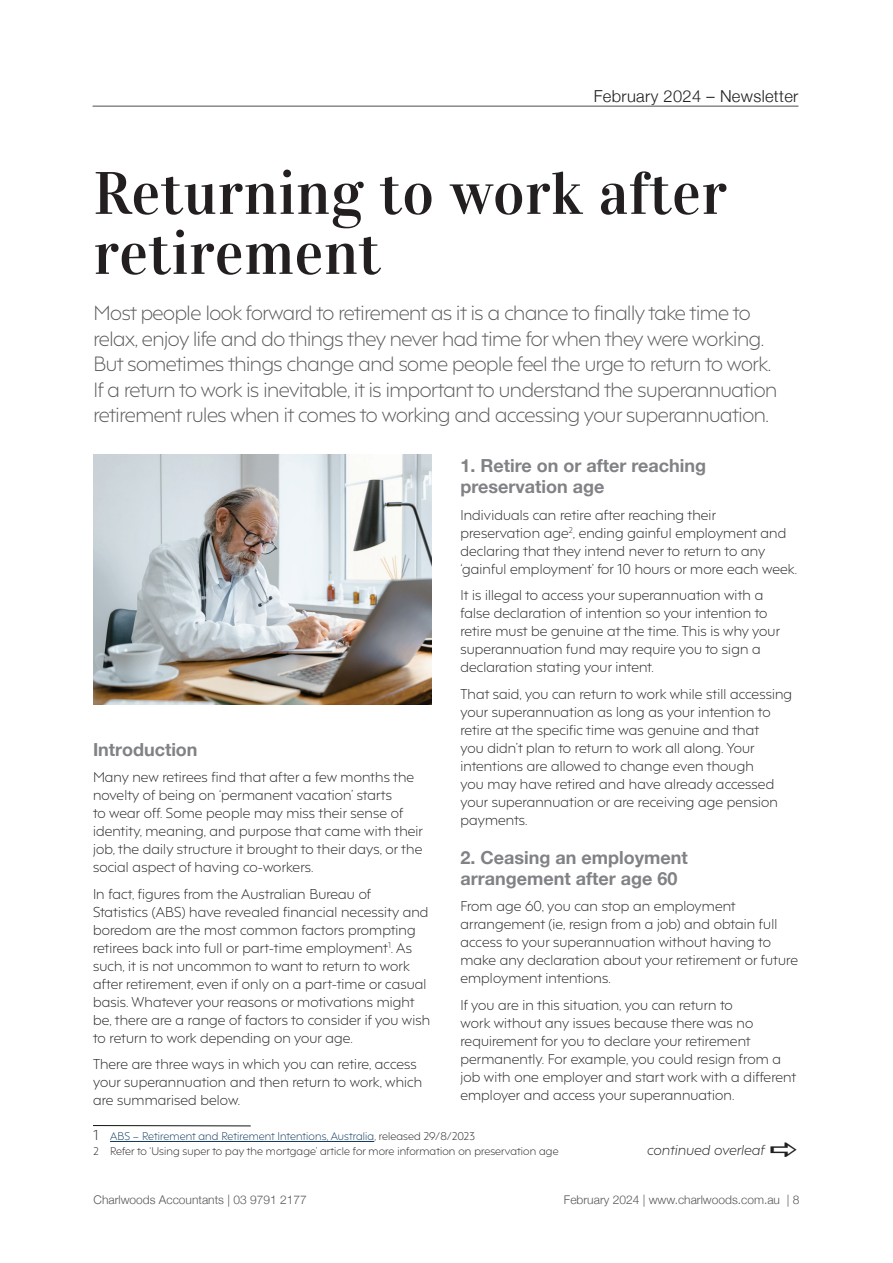
<style>
.page{position:relative;width:893px;height:1263px;background:#fff}
.page>*{position:absolute;margin:0;border:0;box-sizing:border-box;transform-origin:0 0}
.t1{font:60px/60px "Vidaloka";letter-spacing:.01em;color:#231f20}
.t2{font:300 19.5px/25.5px "F37 Hooj";letter-spacing:-.02em;color:#57585a}
.t3{font:700 18px/21px "Helvetica Neue";color:#808285}
.t4{font:300 16.5px "Helvetica Neue";letter-spacing:.02em;color:#231f20}
.t5{font:300 13.5px/18px "F37 Hooj";letter-spacing:.01em;color:#231f20}
.t6{font:italic 300 13.5px "F37 Hooj";letter-spacing:.01em;color:#231f20}
.t7{font:300 12px "Helvetica Neue";color:#57585a}
.t8{font:300 10.5px/15px "F37 Hooj";letter-spacing:.01em;color:#231f20}
.s1{font-size:13.5px}
.s2{color:#0d355a}
</style>
<div class="page">
<hr style="left:93px;top:106px;width:705px;height:1px;background:#231f20">
<img style="left:94px;top:455px;width:337px;height:249px">
<hr style="left:110px;top:1141px;width:264px;height:1px;background:#0d355a">
<hr style="left:93px;top:1125px;width:158px;height:1px;background:#14140e">
<p class="t4" style="left:594px;top:83px;width:206px">February 2024 – Newsletter</p>
<h1 class="t1" style="left:94px;top:164px;width:635px">Returning to work after retirement</h1>
<p class="t2" style="left:94px;top:298px;width:685px">Most people look forward to retirement as it is a chance to finally take time to relax, enjoy life and do things they never had time for when they were working.<br>But sometimes things change and some people feel the urge to return to work.<br>If a return to work is inevitable, it is important to understand the superannuation retirement rules when it comes to working and accessing your superannuation.</p>
<h3 class="t3" style="left:460px;top:456px;width:247px">1. Retire on or after reaching preservation age</h3>
<p class="t5" style="left:460px;top:504px;width:338px">Individuals can retire after reaching their preservation age<sup>2</sup>, ending gainful employment and declaring that they intend never to return to any ‘gainful employment’ for 10 hours or more each week.</p>
<p class="t5" style="left:460px;top:585px;width:321px">It is illegal to access your superannuation with a false declaration of intention so your intention to retire must be genuine at the time. This is why your superannuation fund may require you to sign a declaration stating your intent.</p>
<p class="t5" style="left:460px;top:683px;width:333px">That said, you can return to work while still accessing your superannuation as long as your intention to retire at the specific time was genuine and that<br>you didn’t plan to return to work all along. Your intentions are allowed to change even though<br>you may have retired and have already accessed your superannuation or are receiving age pension payments.</p>
<h3 class="t3" style="left:460px;top:847px;width:229px">2. Ceasing an employment arrangement after age 60</h3>
<p class="t5" style="left:460px;top:896px;width:339px">From age 60, you can stop an employment arrangement (ie, resign from a job) and obtain full access to your superannuation without having to make any declaration about your retirement or future employment intentions.</p>
<p class="t5" style="left:460px;top:994px;width:337px">If you are in this situation, you can return to<br>work without any issues because there was no requirement for you to declare your retirement permanently. For example, you could resign from a job with one employer and start work with a different employer and access your superannuation.</p>
<p class="t8" style="left:94px;top:1128px;width:466px"><span class="s1">1</span> <span class="s2">ABS – Retirement and Retirement Intentions, Australia</span>, released 29/8/2023<br>2 Refer to ‘Using super to pay the mortgage’ article for more information on preservation age</p>
<h3 class="t3" style="left:93px;top:739px;width:106px">Introduction</h3>
<p class="t5" style="left:93px;top:767px;width:332px">Many new retirees find that after a few months the novelty of being on ‘permanent vacation’ starts<br>to wear off. Some people may miss their sense of identity, meaning, and purpose that came with their job, the daily structure it brought to their days, or the social aspect of having co-workers.</p>
<p class="t5" style="left:93px;top:883px;width:339px">In fact, figures from the Australian Bureau of<br>Statistics (ABS) have revealed financial necessity and boredom are the most common factors prompting retirees back into full or part-time employment<sup>1</sup>. As such, it is not uncommon to want to return to work after retirement, even if only on a part-time or casual basis. Whatever your reasons or motivations might be, there are a range of factors to consider if you wish to return to work depending on your age.</p>
<p class="t5" style="left:93px;top:1054px;width:331px">There are three ways in which you can retire, access your superannuation and then return to work, which are summarised below.</p>
<p class="t6" style="left:647px;top:1138px;width:119px">continued overleaf</p>
<p class="t7" style="left:94px;top:1190px;width:215px">Charlwoods Accountants | 03 9791 2177</p>
<p class="t7" style="left:564px;top:1190px;width:237px">February 2024 | www.charlwoods.com.au | 8</p>
</div>
